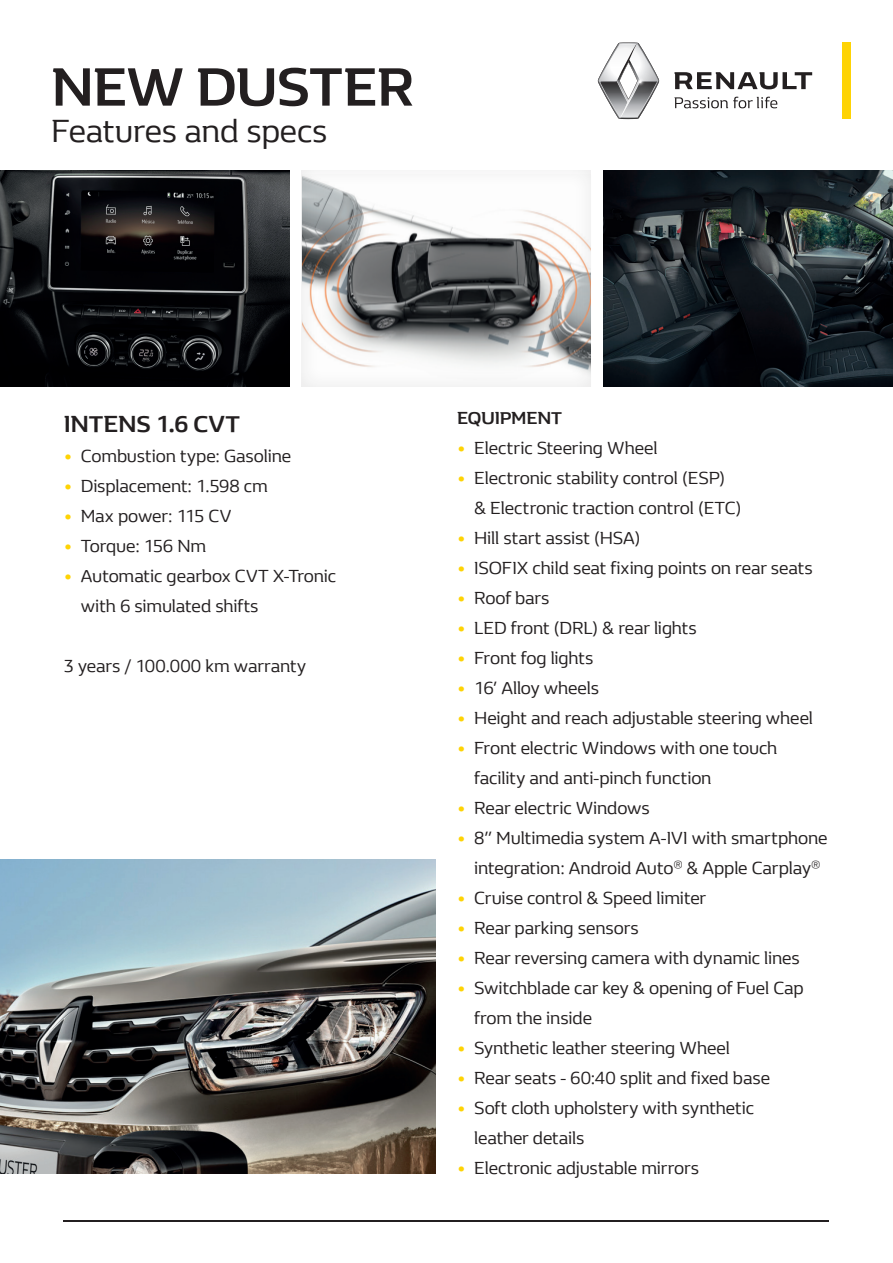
<style>
.page{position:relative;width:893px;height:1263px;background:#fff}
.page>*{position:absolute;margin:0;border:0;box-sizing:border-box;transform-origin:0 0}
.t1{font:700 55.5px "Renault Life";letter-spacing:-.005em;color:#231f20}
.t2{font:33px "Renault Life";letter-spacing:-.01em;color:#231f20}
.t3{font:700 24px "Renault Life";color:#231f20}
.t4{font:18px/30px "Renault Life";letter-spacing:-.01em;color:#231f20}
.t5{font:700 18px "Renault Life";letter-spacing:-.01em;color:#231f20}
.s1{color:#fed304}
</style>
<div class="page">
<div style="left:299px;top:168px;width:293px;height:220px;background:#231f20;opacity:.1"></div>
<img style="left:0;top:170px;width:289px;height:217px">
<img style="left:604px;top:170px;width:289px;height:217px">
<div style="left:842px;top:43px;width:8px;height:76px;background:#fed304"></div>
<svg style="left:598px;top:43px;width:61px;height:76px"></svg>
<svg style="left:674px;top:97px;width:103px;height:11px"></svg>
<svg style="left:674px;top:72px;width:138px;height:17px"></svg>
<hr style="left:64px;top:1220px;width:765px;height:1px;background:#231f20">
<img style="left:0;top:859px;width:436px;height:315px">
<h1 class="t1" style="left:51px;top:50px;width:364px">NEW DUSTER</h1>
<h2 class="t2" style="left:51px;top:108px;width:278px">Features and specs</h2>
<h3 class="t3" style="left:64px;top:408px;width:178px">INTENS 1.6 CVT</h3>
<p class="t4" style="left:64px;top:440px;width:229px"><span class="s1">•</span> Combustion type: Gasoline</p>
<p class="t4" style="left:64px;top:470px;width:206px"><span class="s1">•</span> Displacement: 1.598 cm</p>
<p class="t4" style="left:64px;top:500px;width:169px"><span class="s1">•</span> Max power: 115 CV</p>
<p class="t4" style="left:64px;top:530px;width:144px"><span class="s1">•</span> Torque: 156 Nm</p>
<p class="t4" style="left:81px;top:560px;width:257px;text-indent:-17px"><span class="s1">•</span> Automatic gearbox CVT X-Tronic with 6 simulated shifts</p>
<p class="t4" style="left:64px;top:650px;width:244px">3 years / 100.000 km warranty</p>
<p class="t5" style="left:457px;top:406px;width:106px">EQUIPMENT</p>
<p class="t4" style="left:457px;top:432px;width:202px"><span class="s1">•</span> Electric Steering Wheel</p>
<p class="t4" style="left:474px;top:462px;width:269px;text-indent:-17px"><span class="s1">•</span> Electronic stability control (ESP) &amp; Electronic traction control (ETC)</p>
<p class="t4" style="left:457px;top:522px;width:185px"><span class="s1">•</span> Hill start assist (HSA)</p>
<p class="t4" style="left:457px;top:552px;width:357px"><span class="s1">•</span> ISOFIX child seat fixing points on rear seats</p>
<p class="t4" style="left:457px;top:582px;width:94px"><span class="s1">•</span> Roof bars</p>
<p class="t4" style="left:457px;top:612px;width:241px"><span class="s1">•</span> LED front (DRL) &amp; rear lights</p>
<p class="t4" style="left:457px;top:642px;width:138px"><span class="s1">•</span> Front fog lights</p>
<p class="t4" style="left:457px;top:672px;width:144px"><span class="s1">•</span> 16’ Alloy wheels</p>
<p class="t4" style="left:457px;top:702px;width:357px"><span class="s1">•</span> Height and reach adjustable steering wheel</p>
<p class="t4" style="left:474px;top:732px;width:305px;text-indent:-17px"><span class="s1">•</span> Front electric Windows with one touch facility and anti-pinch function</p>
<p class="t4" style="left:457px;top:792px;width:194px"><span class="s1">•</span> Rear electric Windows</p>
<p class="t4" style="left:457px;top:822px;width:372px;text-align:center"><span class="s1">•</span> 8” Multimedia system A-IVI with smartphone integration: Android Auto<sup>®</sup> &amp; Apple Carplay<sup>®</sup></p>
<p class="t4" style="left:457px;top:882px;width:251px"><span class="s1">•</span> Cruise control &amp; Speed limiter</p>
<p class="t4" style="left:457px;top:912px;width:183px"><span class="s1">•</span> Rear parking sensors</p>
<p class="t4" style="left:457px;top:942px;width:344px"><span class="s1">•</span> Rear reversing camera with dynamic lines</p>
<p class="t4" style="left:474px;top:972px;width:331px;text-indent:-17px"><span class="s1">•</span> Switchblade car key &amp; opening of Fuel Cap from the inside</p>
<p class="t4" style="left:457px;top:1032px;width:274px"><span class="s1">•</span> Synthetic leather steering Wheel</p>
<p class="t4" style="left:457px;top:1062px;width:315px"><span class="s1">•</span> Rear seats - 60:40 split and fixed base</p>
<p class="t4" style="left:474px;top:1092px;width:281px;text-indent:-17px"><span class="s1">•</span> Soft cloth upholstery with synthetic leather details</p>
<p class="t4" style="left:457px;top:1152px;width:243px"><span class="s1">•</span> Electronic adjustable mirrors</p>
</div>
